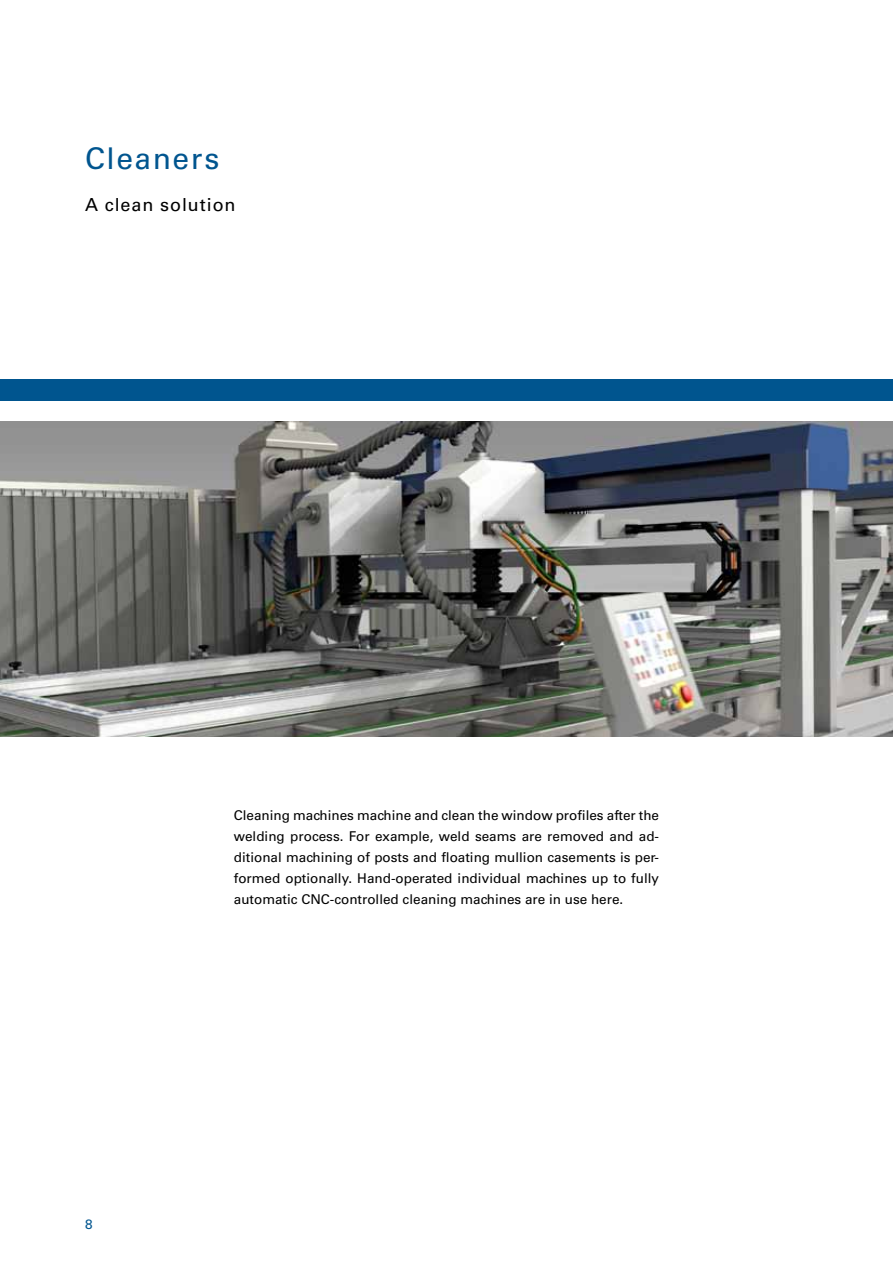
<style>
.page{position:relative;width:893px;height:1263px;background:#fff}
.page>*{position:absolute;margin:0;border:0;box-sizing:border-box;transform-origin:0 0}
.t1{font:30px "Univers LT Std";letter-spacing:.05em;color:#00558f}
.t2{font:18px "Univers LT Std";letter-spacing:.05em;color:#000}
.t3{font:13.5px/21px "Univers LT Std";color:#000;text-align:justify}
.t4{font:13.5px "Univers LT Std";color:#00558f}
</style>
<div class="page">
<div style="left:0;top:379px;width:893px;height:21px;background:#00558f"></div>
<img style="left:0;top:421px;width:893px;height:315px">
<h1 class="t1" style="left:85px;top:141px;width:136px">Cleaners</h1>
<h2 class="t2" style="left:85px;top:194px;width:152px">A clean solution</h2>
<p class="t4" style="left:85px;top:1216px;width:9px">8</p>
<p class="t3" style="left:234px;top:805px;width:427px">Cleaning machines machine and clean the window profiles after the welding process. For example, weld seams are removed and ad&shy;ditional machining of posts and floating mullion casements is per&shy;formed optionally. Hand-operated individual machines up to fully automatic CNC-controlled cleaning machines are in use here.</p>
</div>
